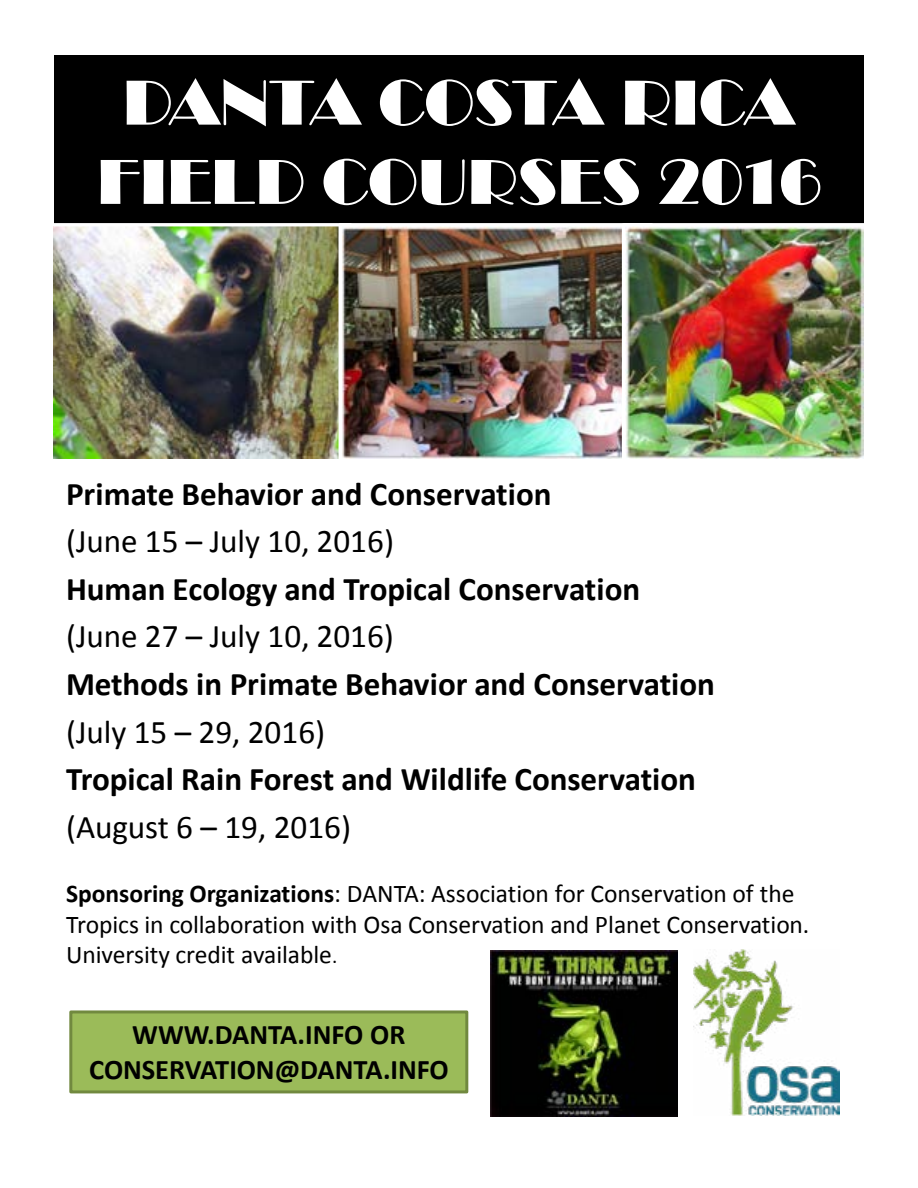
<style>
.page{position:relative;width:918px;height:1188px;background:#fff}
.page>*{position:absolute;margin:0;border:0;box-sizing:border-box;transform-origin:0 0}
.t1{font:65.85px/79.2px "Broadway";color:#fff;text-align:center}
.t2{font:700 33.15px "Calibri";letter-spacing:-.005em;color:#000}
.t3{font:33.15px "Calibri";color:#000}
.t4{font:700 28.5px/34.2px "Calibri";letter-spacing:-.005em;color:#000;text-align:center}
.t5{font:25.65px "Calibri";letter-spacing:-.005em;color:#000}
.t6{font:25.5px "Calibri";letter-spacing:-.005em;color:#000}
.s1{font-weight:700}
.s2{font-size:20.85px}
</style>
<div class="page">
<div style="left:54px;top:55px;width:810px;height:171px;background:#000"></div>
<img style="left:491px;top:951px;width:186px;height:165px">
<img style="left:54px;top:223px;width:285px;height:236px">
<img style="left:343px;top:227px;width:279px;height:231px">
<div style="left:339px;top:223px;width:314px;height:239px;border:3px solid #fff"></div>
<div style="left:71px;top:1012px;width:396px;height:80px;background:#9bbb59"></div>
<div style="left:69px;top:1010px;width:399px;height:83px;border:3px solid #71893f"></div>
<img style="left:622px;top:223px;width:242px;height:239px">
<img style="left:693px;top:949px;width:147px;height:166px">
<h1 class="t1" style="left:97px;top:63px;width:726px">DANTA COSTA RICA<br>FIELD COURSES 2016</h1>
<p class="t2" style="left:66px;top:473px;width:487px">Primate Behavior and Conservation</p>
<p class="t3" style="left:66px;top:520px;width:330px">(June 15 – July 10, 2016)</p>
<p class="t2" style="left:66px;top:568px;width:576px">Human Ecology and Tropical Conservation</p>
<p class="t3" style="left:66px;top:616px;width:330px">(June 27 – July 10, 2016)</p>
<p class="t2" style="left:66px;top:663px;width:650px">Methods in Primate Behavior and Conservation</p>
<p class="t3" style="left:66px;top:711px;width:261px">(July 15 – 29, 2016)</p>
<p class="t2" style="left:66px;top:758px;width:631px">Tropical Rain Forest and Wildlife Conservation</p>
<p class="t3" style="left:66px;top:806px;width:287px">(August 6 – 19, 2016)</p>
<p class="t6" style="left:66px;top:877px;width:730px"><span class="s1">Sponsoring Organizations</span>: DANTA: Association for Conservation of the</p>
<p class="t5" style="left:66px;top:908px;width:745px">Tropics in collaboration with Osa Conservation and Planet Conservation.</p>
<p class="t6" style="left:66px;top:939px;width:273px">University credit available<span class="s2">.</span></p>
<p class="t4" style="left:89px;top:1018px;width:361px">WWW.DANTA.INFO OR<br>CONSERVATION@DANTA.INFO</p>
</div>
